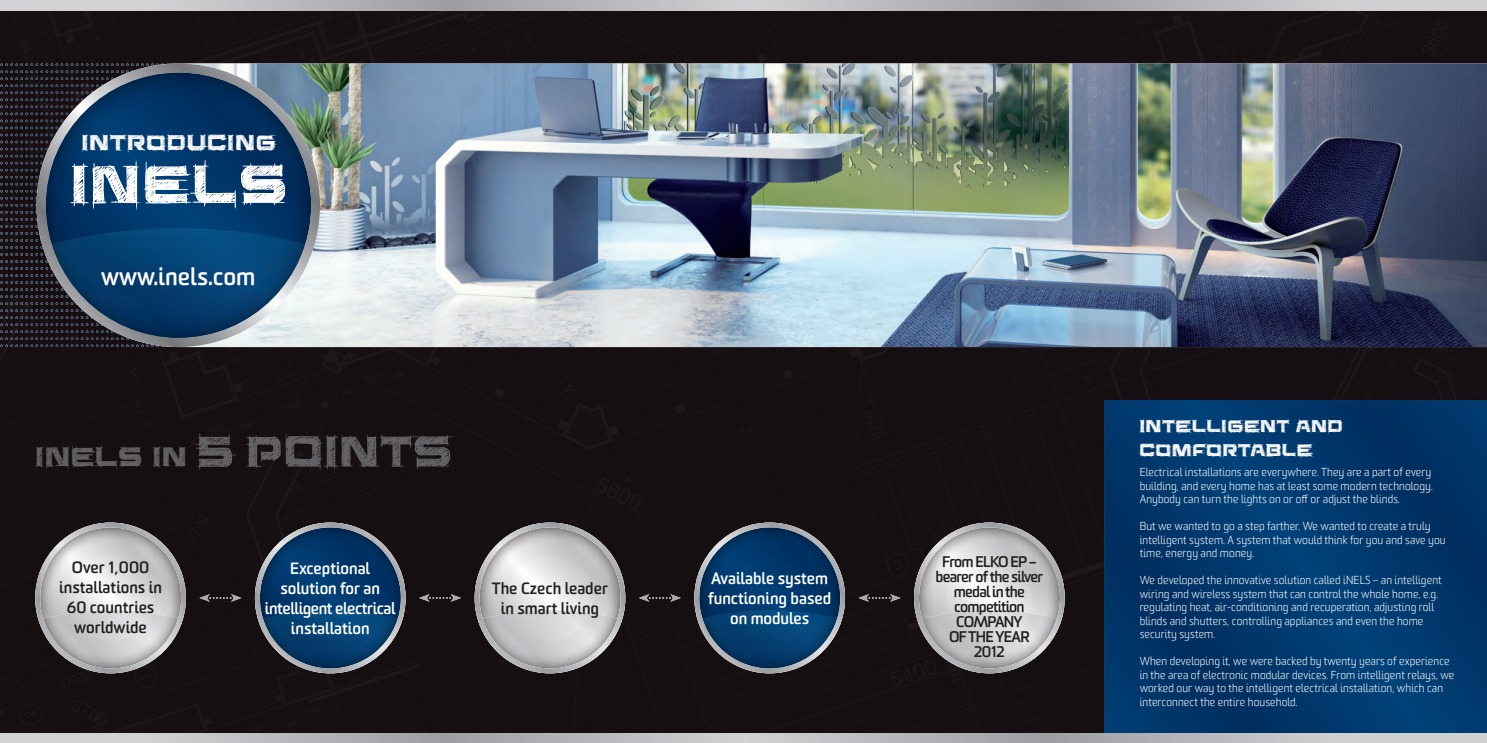
<style>
.page{position:relative;width:1487px;height:743px;background:#fff}
.page>*{position:absolute;margin:0;border:0;box-sizing:border-box;transform-origin:0 0}
.t1{font:62.5px "Saucer BB";letter-spacing:.03em;color:#fff}
.t2{font:31.25px "Saucer BB";letter-spacing:.02em;color:#636366}
.t3{font:25px "Saucer BB";letter-spacing:.03em;color:#fff}
.t4{font:700 23.75px "Sommet Rounded";color:#fff}
.t5{font:20px/24px "Saucer BB";letter-spacing:.025em;color:#fff}
.t6{font:700 16px/20.1px "Sommet Rounded";color:#fff;text-align:center}
.t7{font:700 16px/20.1px "Sommet Rounded";color:#231f20;text-align:center}
.t8{font:700 15px/15px "Sommet Rounded";letter-spacing:-.05em;color:#231f20;text-align:center}
.t9{font:300 11.25px/13.5px "Sommet Rounded";letter-spacing:.01em;color:#fff}
.s1{font-size:50px}
</style>
<div class="page">
<div style="left:0;top:10px;width:1487px;height:723px;background:#160f11"></div>
<svg style="left:35px;top:522px;width:151px;height:151px;background:#a4a3a5"></svg>
<svg style="left:475px;top:522px;width:150px;height:151px;background:#a4a3a5"></svg>
<svg style="left:914px;top:522px;width:151px;height:151px;background:#a4a3a5"></svg>
<svg style="left:255px;top:522px;width:151px;height:151px;background:#1a3e60"></svg>
<svg style="left:694px;top:522px;width:151px;height:151px;background:#1a3e60"></svg>
<img style="left:320px;top:63px;width:1167px;height:284px">
<svg style="left:1104px;top:400px;width:383px;height:333px;background:#00376b"></svg>
<svg style="left:199px;top:594px;width:42px;height:8px"></svg>
<svg style="left:419px;top:594px;width:42px;height:8px"></svg>
<svg style="left:639px;top:594px;width:42px;height:8px"></svg>
<svg style="left:858px;top:594px;width:42px;height:8px"></svg>
<img style="left:0;top:63px;width:37px;height:3px">
<img style="left:0;top:70px;width:37px;height:3px">
<img style="left:0;top:77px;width:37px;height:3px">
<img style="left:0;top:85px;width:37px;height:2px">
<img style="left:0;top:92px;width:37px;height:2px">
<img style="left:0;top:99px;width:37px;height:2px">
<img style="left:0;top:106px;width:37px;height:2px">
<img style="left:0;top:113px;width:37px;height:2px">
<img style="left:0;top:120px;width:37px;height:2px">
<img style="left:0;top:127px;width:37px;height:2px">
<img style="left:0;top:134px;width:37px;height:2px">
<img style="left:0;top:141px;width:37px;height:2px">
<img style="left:0;top:148px;width:37px;height:2px">
<img style="left:0;top:155px;width:37px;height:2px">
<img style="left:0;top:162px;width:37px;height:2px">
<img style="left:0;top:169px;width:37px;height:2px">
<img style="left:0;top:176px;width:37px;height:2px">
<img style="left:0;top:183px;width:37px;height:2px">
<img style="left:0;top:190px;width:37px;height:2px">
<img style="left:0;top:197px;width:37px;height:2px">
<img style="left:0;top:204px;width:37px;height:2px">
<img style="left:0;top:211px;width:37px;height:2px">
<img style="left:0;top:218px;width:37px;height:2px">
<img style="left:0;top:225px;width:37px;height:3px">
<img style="left:0;top:232px;width:37px;height:3px">
<img style="left:0;top:239px;width:37px;height:3px">
<img style="left:0;top:246px;width:37px;height:3px">
<img style="left:0;top:253px;width:37px;height:3px">
<img style="left:0;top:260px;width:37px;height:3px">
<img style="left:0;top:267px;width:37px;height:3px">
<img style="left:0;top:274px;width:37px;height:3px">
<img style="left:0;top:281px;width:37px;height:3px">
<img style="left:0;top:288px;width:37px;height:3px">
<img style="left:0;top:295px;width:37px;height:3px">
<img style="left:0;top:302px;width:37px;height:3px">
<img style="left:0;top:309px;width:37px;height:3px">
<img style="left:0;top:316px;width:37px;height:3px">
<img style="left:0;top:323px;width:37px;height:3px">
<img style="left:0;top:330px;width:37px;height:3px">
<img style="left:0;top:337px;width:37px;height:3px">
<img style="left:20px;top:344px;width:17px;height:3px">
<img style="left:37px;top:63px;width:283px;height:284px">
<svg style="left:0;top:0;width:1487px;height:10px;background:#bbbcbf"></svg>
<svg style="left:0;top:733px;width:1487px;height:10px;background:#bbbcbf"></svg>
<h3 class="t3" style="left:81px;top:131px;width:196px">introducing</h3>
<h1 class="t1" style="left:70px;top:156px;width:218px">iNELS</h1>
<h3 class="t4" style="left:101px;top:267px;width:156px">www.inels.com</h3>
<h2 class="t2" style="left:35px;top:443px;width:418px">iNELS in <span class="s1">5 points</span></h2>
<h3 class="t7" style="left:59px;top:559px;width:104px">Over 1,000 installations in<br>60 countries worldwide</h3>
<h3 class="t6" style="left:265px;top:559px;width:132px">Exceptional solution for an intelligent electrical installation</h3>
<h3 class="t6" style="left:708px;top:569px;width:125px">Available system functioning based on modules</h3>
<h3 class="t7" style="left:492px;top:580px;width:118px">The Czech leader in smart living</h3>
<h3 class="t8" style="left:935px;top:555px;width:109px">From ELKO EP – bearer of the silver medal in the competition<br>COMPANY<br>OF THE YEAR<br>2012</h3>
<h3 class="t5" style="left:1139px;top:415px;width:205px">Intelligent and comfortable</h3>
<p class="t9" style="left:1140px;top:466px;width:295px">Electrical installations are everywhere. They are a part of every building, and every home has at least some modern technology.<br>Anybody can turn the lights on or off or adjust the blinds.</p>
<p class="t9" style="left:1140px;top:520px;width:308px">But we wanted to go a step farther. We wanted to create a truly intelligent system. A system that would think for you and save you time, energy and money.</p>
<p class="t9" style="left:1140px;top:574px;width:304px">We developed the innovative solution called iNELS – an intelligent wiring and wireless system that can control the whole home, e.g. regulating heat, air-conditioning and recuperation, adjusting roll blinds and shutters, controlling appliances and even the home security system.</p>
<p class="t9" style="left:1140px;top:655px;width:316px">When developing it, we were backed by twenty years of experience in the area of electronic modular devices. From intelligent relays, we worked our way to the intelligent electrical installation, which can interconnect the entire household.</p>
</div>
